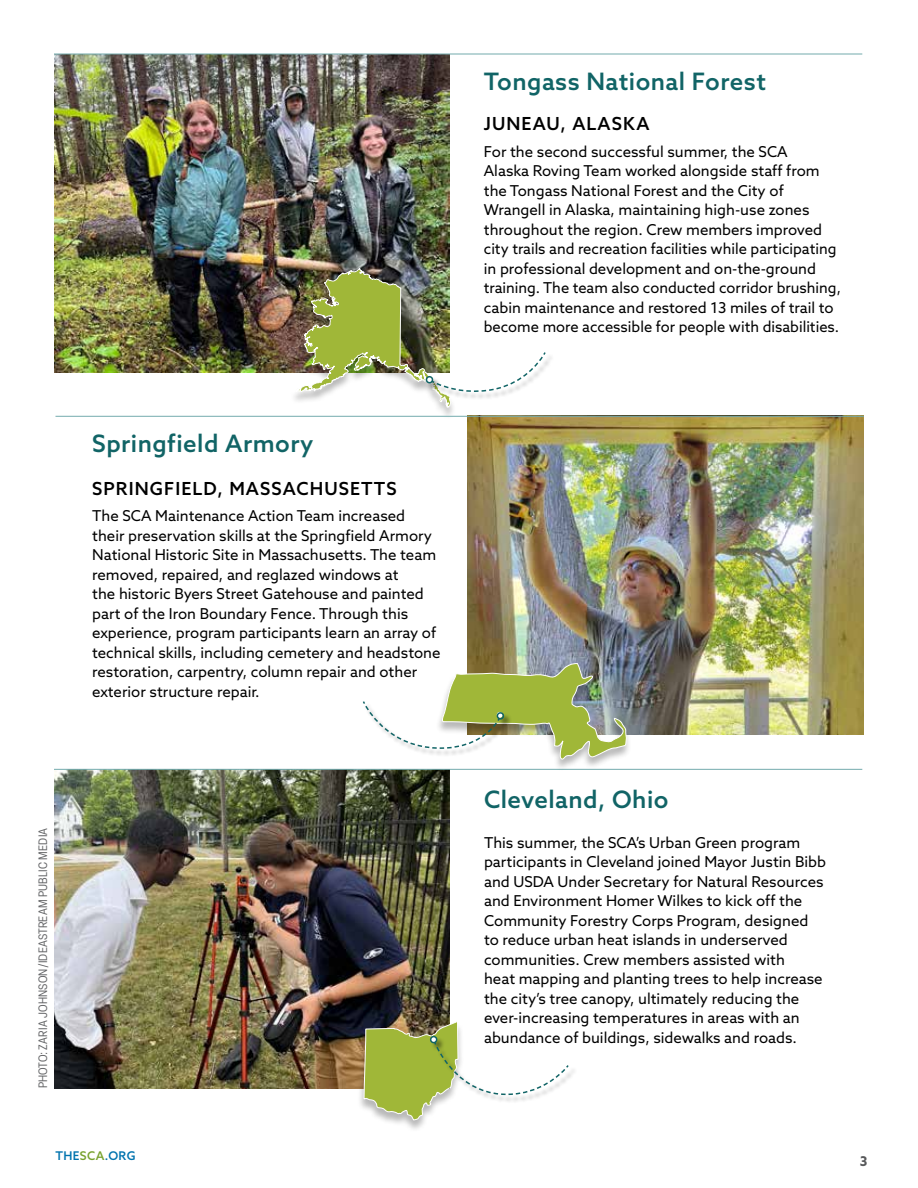
<style>
.page{position:relative;width:918px;height:1188px;background:#fff}
.page>*{position:absolute;margin:0;border:0;box-sizing:border-box;transform-origin:0 0}
.t1{font:500 24px "Azo Sans";letter-spacing:.02em;color:#116466}
.t2{font:500 18px "Azo Sans";letter-spacing:.06em;color:#000}
.t3{font:15px/19.5px "Azo Sans";color:#000}
.t4{font:700 13.5px "Azo Sans";color:#58595b}
.t5{font:condensed 12px "Elza";letter-spacing:.02em;color:#636466}
.t6{font:500 12px "Azo Sans";letter-spacing:.03em;color:#0073ae}
.s1{color:#78a22f}
</style>
<div class="page">
<img style="left:54px;top:55px;width:396px;height:318px">
<img style="left:468px;top:417px;width:396px;height:317px">
<img style="left:54px;top:770px;width:396px;height:318px">
<div style="left:289px;top:269px;width:167px;height:151px;background:#000;opacity:.28"></div>
<hr style="left:54px;top:54px;width:808px;height:1px;background:#73abad">
<hr style="left:54px;top:769px;width:808px;height:1px;background:#73abad">
<hr style="left:56px;top:416px;width:808px;height:1px;background:#73abad">
<div style="left:427px;top:354px;width:127px;height:47px;background:#000;opacity:.41"></div>
<img style="left:295px;top:267px;width:252px;height:142px">
<div style="left:357px;top:1022px;width:107px;height:111px;background:#000;opacity:.28"></div>
<div style="left:435px;top:664px;width:197px;height:108px;background:#000;opacity:.28"></div>
<svg style="left:363px;top:663px;width:264px;height:98px"></svg>
<div style="left:496px;top:712px;width:8px;height:8px;border:2px solid #116466;border-radius:3px"></div>
<svg style="left:363px;top:1020px;width:207px;height:101px"></svg>
<div style="left:430px;top:1036px;width:8px;height:8px;border:2px solid #116466;border-radius:3px"></div>
<h1 class="t1" style="left:92px;top:427px;width:223px">Springfield Armory</h1>
<p class="t2" style="left:92px;top:477px;width:306px">SPRINGFIELD, MASSACHUSETTS</p>
<p class="t3" style="left:92px;top:506px;width:350px">The SCA Maintenance Action Team increased their preservation skills at the Springfield Armory National Historic Site in Massachusetts. The team removed, repaired, and reglazed windows at<br>the historic Byers Street Gatehouse and painted part of the Iron Boundary Fence. Through this experience, program participants learn an array of technical skills, including cemetery and headstone restoration, carpentry, column repair and other exterior structure repair.</p>
<p class="t5" style="left:35px;top:1088px;width:262px;rotate:-90deg">PHOTO: ZARIA JOHNSON/IDEASTREAM PUBLIC MEDIA</p>
<p class="t6" style="left:56px;top:1148px;width:82px">THE<span class="s1">SCA</span>.ORG</p>
<h1 class="t1" style="left:484px;top:65px;width:284px">Tongass National Forest</h1>
<p class="t2" style="left:484px;top:112px;width:167px">JUNEAU, ALASKA</p>
<p class="t3" style="left:484px;top:141px;width:359px">For the second successful summer, the SCA<br>Alaska Roving Team worked alongside staff from the Tongass National Forest and the City of Wrangell in Alaska, maintaining high-use zones throughout the region. Crew members improved city trails and recreation facilities while participating in professional development and on-the-ground training. The team also conducted corridor brushing, cabin maintenance and restored 13 miles of trail to become more accessible for people with disabilities.</p>
<h1 class="t1" style="left:484px;top:784px;width:186px">Cleveland, Ohio</h1>
<p class="t3" style="left:484px;top:832px;width:344px">This summer, the SCA’s Urban Green program participants in Cleveland joined Mayor Justin Bibb and USDA Under Secretary for Natural Resources and Environment Homer Wilkes to kick off the Community Forestry Corps Program, designed to reduce urban heat islands in underserved communities. Crew members assisted with<br>heat mapping and planting trees to help increase the city’s tree canopy, ultimately reducing the ever-increasing temperatures in areas with an abundance of buildings, sidewalks and roads.</p>
<p class="t4" style="left:860px;top:1153px;width:9px">3</p>
</div>
